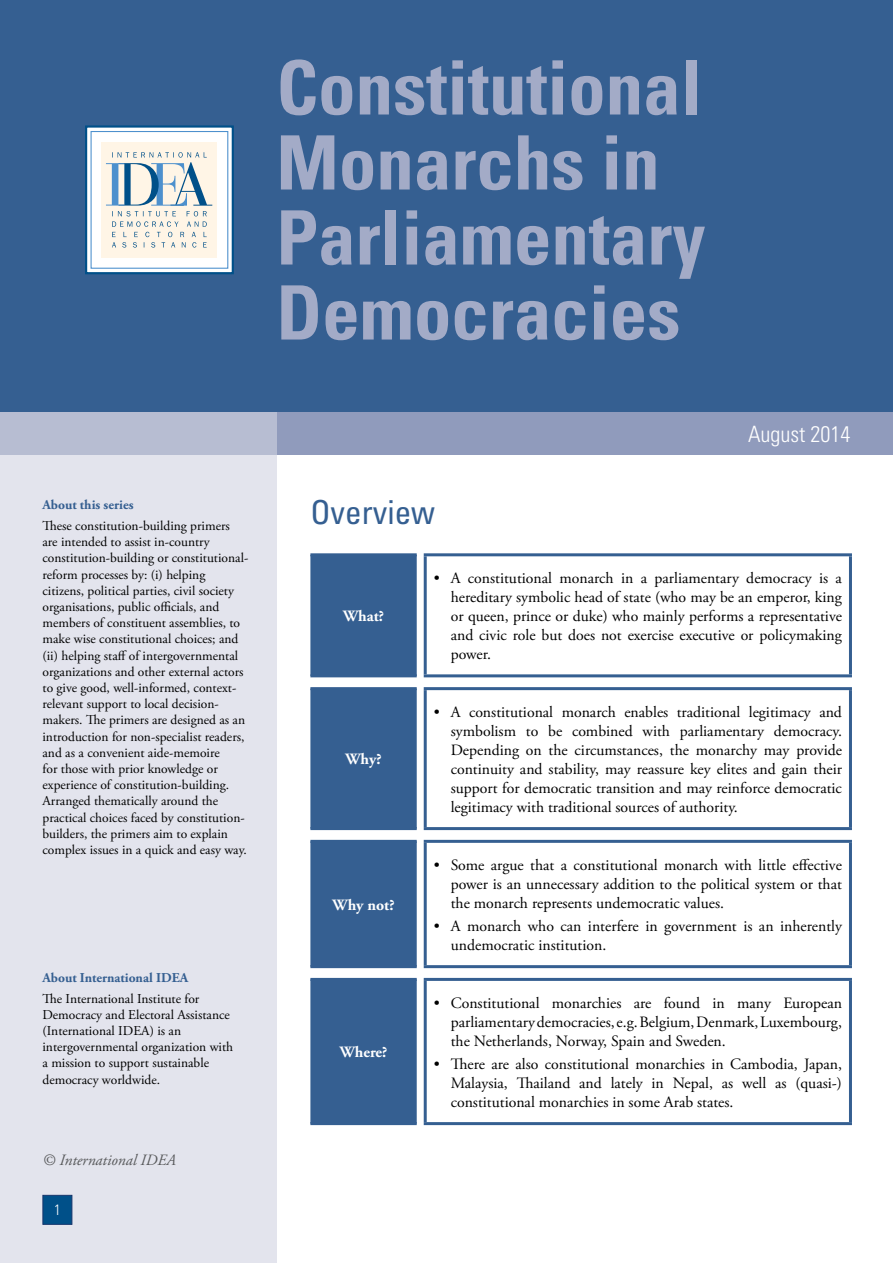
<style>
.page{position:relative;width:893px;height:1263px;background:#fff}
.page>*{position:absolute;margin:0;border:0;box-sizing:border-box;transform-origin:0 0}
.t1{font:700 condensed 75px/75px "Univers LT Std";color:#a3abc7}
.t2{font:condensed 33px "Univers LT Std";color:#355f91}
.t3{font:300 condensed 22.5px "Univers LT Std";color:#fff}
.t4{font:15.75px/18.9px "Adobe Garamond Pro";color:#000;text-align:justify}
.t5{font:700 15.75px "Adobe Garamond Pro";color:#fff}
.t6{font:italic 15.75px "Adobe Garamond Pro";color:#58595b}
.t7{font:300 condensed 15px "Univers LT Std";color:#fff}
.t8{font:13.5px/16.2px "Adobe Garamond Pro";color:#000}
.t9{font:700 13.5px "Adobe Garamond Pro";color:#355f91}
</style>
<div class="page">
<div style="left:0;top:455px;width:276px;height:808px;background:#e3e4ed"></div>
<div style="left:0;top:0;width:893px;height:412px;background:#355f91"></div>
<div style="left:276px;top:412px;width:617px;height:43px;background:#909bbc"></div>
<div style="left:0;top:412px;width:276px;height:43px;background:#b7bdd2"></div>
<div style="left:85px;top:125px;width:149px;height:149px;background:#fff;border:2px solid #005089"></div>
<div style="left:91px;top:131px;width:137px;height:138px;border:1px solid #4d90cd"></div>
<div style="left:102px;top:142px;width:115px;height:116px;background:#fff5e6"></div>
<svg style="left:106px;top:152px;width:106px;height:96px"></svg>
<div style="left:43px;top:1195px;width:29px;height:30px;background:#005089;border:1px solid #17366d"></div>
<svg style="left:310px;top:556px;width:107px;height:566px;background:#406897"></svg>
<hr style="left:310px;top:553px;width:107px;height:3px;background:#355f91">
<hr style="left:310px;top:674px;width:107px;height:3px;background:#355f91">
<hr style="left:310px;top:687px;width:107px;height:3px;background:#355f91">
<hr style="left:310px;top:827px;width:107px;height:3px;background:#355f91">
<hr style="left:310px;top:840px;width:107px;height:3px;background:#355f91">
<hr style="left:310px;top:965px;width:107px;height:3px;background:#355f91">
<hr style="left:310px;top:978px;width:107px;height:3px;background:#355f91">
<hr style="left:310px;top:1122px;width:107px;height:3px;background:#355f91">
<hr style="left:424px;top:553px;width:428px;height:3px;background:#355f91">
<hr style="left:424px;top:556px;width:3px;height:118px;background:#355f91">
<hr style="left:849px;top:556px;width:3px;height:118px;background:#355f91">
<hr style="left:424px;top:674px;width:428px;height:3px;background:#355f91">
<hr style="left:424px;top:687px;width:428px;height:3px;background:#355f91">
<hr style="left:424px;top:690px;width:3px;height:137px;background:#355f91">
<hr style="left:849px;top:690px;width:3px;height:137px;background:#355f91">
<hr style="left:424px;top:827px;width:428px;height:3px;background:#355f91">
<hr style="left:424px;top:840px;width:428px;height:3px;background:#355f91">
<hr style="left:424px;top:843px;width:3px;height:122px;background:#355f91">
<hr style="left:849px;top:843px;width:3px;height:122px;background:#355f91">
<hr style="left:424px;top:965px;width:428px;height:3px;background:#355f91">
<hr style="left:424px;top:978px;width:428px;height:3px;background:#355f91">
<hr style="left:424px;top:981px;width:3px;height:141px;background:#355f91">
<hr style="left:849px;top:981px;width:3px;height:141px;background:#355f91">
<hr style="left:424px;top:1122px;width:428px;height:3px;background:#355f91">
<h1 class="t1" style="left:276px;top:50px;width:431px">Constitutional<br>Monarchs in<br>Parliamentary<br>Democracies</h1>
<p class="t9" style="left:43px;top:497px;width:92px">About this series</p>
<p class="t8" style="left:43px;top:518px;width:207px">These constitution-building primers are intended to assist in-country constitution-building or constitutional&shy;reform processes by: (i) helping citizens, political parties, civil society organisations, public officials, and members of constituent assemblies, to make wise constitutional choices; and (ii) helping staff of intergovernmental organizations and other external actors to give good, well-informed, context&shy;relevant support to local decision&shy;makers. The primers are designed as an introduction for non-specialist readers, and as a convenient aide-memoire<br>for those with prior knowledge or experience of constitution-building.<br>Arranged thematically around the practical choices faced by constitution&shy;builders, the primers aim to explain complex issues in a quick and easy way.</p>
<p class="t9" style="left:43px;top:970px;width:147px">About International IDEA</p>
<p class="t8" style="left:43px;top:991px;width:192px">The International Institute for<br>Democracy and Electoral Assistance (International IDEA) is an intergovernmental organization with a mission to support sustainable democracy worldwide.</p>
<p class="t6" style="left:43px;top:1150px;width:135px">© International IDEA</p>
<p class="t7" style="left:54px;top:1201px;width:8px">1</p>
<h2 class="t2" style="left:310px;top:491px;width:126px">Overview</h2>
<h3 class="t3" style="left:748px;top:420px;width:104px">August 2014</h3>
<p class="t5" style="left:343px;top:607px;width:43px">What?</p>
<p class="t5" style="left:345px;top:750px;width:38px">Why?</p>
<p class="t5" style="left:333px;top:895px;width:64px">Why not?</p>
<p class="t5" style="left:340px;top:1043px;width:49px">Where?</p>
<p class="t4" style="left:451px;top:569px;width:393px;text-indent:-17px">• A constitutional monarch in a parliamentary democracy is a hereditary symbolic head of state (who may be an emperor, king or queen, prince or duke) who mainly performs a representative and civic role but does not exercise executive or policymaking power.</p>
<p class="t4" style="left:451px;top:703px;width:393px;text-indent:-17px">• A constitutional monarch enables traditional legitimacy and symbolism to be combined with parliamentary democracy.<br>Depending on the circumstances, the monarchy may provide continuity and stability, may reassure key elites and gain their support for democratic transition and may reinforce democratic legitimacy with traditional sources of authority.</p>
<p class="t4" style="left:451px;top:856px;width:393px;text-indent:-17px">• Some argue that a constitutional monarch with little effective power is an unnecessary addition to the political system or that the monarch represents undemocratic values.</p>
<p class="t4" style="left:451px;top:917px;width:393px;text-indent:-17px">• A monarch who can interfere in government is an inherently undemocratic institution.</p>
<p class="t4" style="left:451px;top:994px;width:393px;text-indent:-17px">• Constitutional monarchies are found in many European parliamentary democracies, e.g. Belgium, Denmark, Luxembourg, the Netherlands, Norway, Spain and Sweden.</p>
<p class="t4" style="left:451px;top:1055px;width:393px;text-indent:-17px">• There are also constitutional monarchies in Cambodia, Japan, Malaysia, Thailand and lately in Nepal, as well as (quasi-) constitutional monarchies in some Arab states.</p>
</div>
